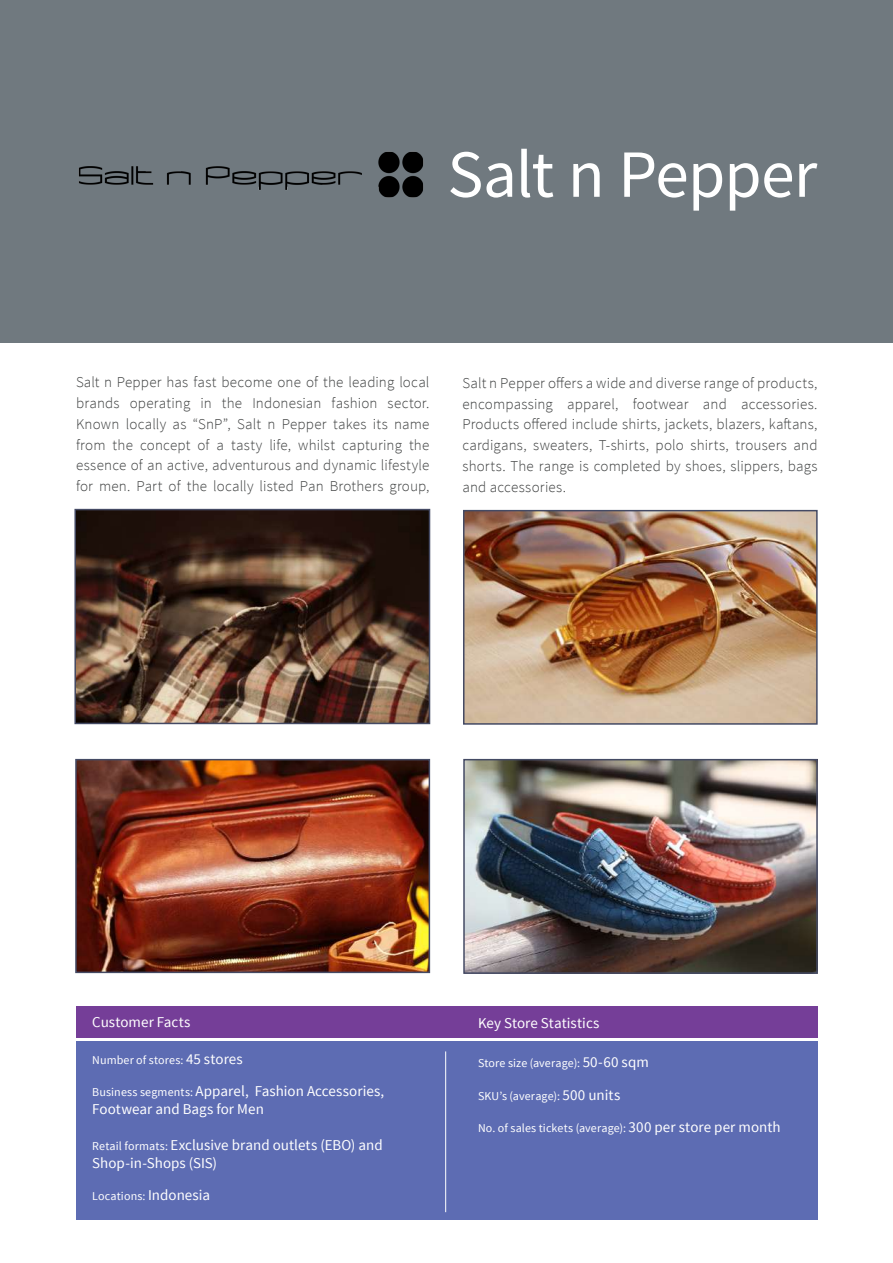
<style>
.page{position:relative;width:893px;height:1263px;background:#fff}
.page>*{position:absolute;margin:0;border:0;box-sizing:border-box;transform-origin:0 0}
.t1{font:67.5px "Source Sans Pro";letter-spacing:-.015em;color:#fff}
.t2{font:300 15px/20.9px "Source Sans Pro";letter-spacing:.01em;color:#3d3f3f;text-align:justify}
.t3{font:15px/18px "Source Sans Pro";color:#fff}
.t4{font:12px "Source Sans Pro";letter-spacing:.01em;color:#fff}
.s1{font-size:15px}
.s2{font-size:12px}
</style>
<div class="page">
<div style="left:76px;top:1041px;width:741px;height:178px;background:#5d6cb3"></div>
<div style="left:76px;top:1007px;width:741px;height:31px;background:#753e98"></div>
<hr style="left:445px;top:1051px;width:1px;height:161px;background:#fff">
<div style="left:0;top:0;width:893px;height:343px;background:#70797f"></div>
<img style="left:79px;top:152px;width:345px;height:46px">
<img style="left:77px;top:512px;width:350px;height:209px">
<div style="left:74px;top:509px;width:356px;height:215px;border:2px solid #444a64"></div>
<img style="left:466px;top:513px;width:349px;height:209px">
<div style="left:463px;top:510px;width:355px;height:215px;border:2px solid #444a64"></div>
<img style="left:78px;top:762px;width:349px;height:208px">
<div style="left:75px;top:759px;width:355px;height:214px;border:2px solid #444a64"></div>
<img style="left:466px;top:762px;width:349px;height:209px">
<div style="left:463px;top:759px;width:355px;height:215px;border:2px solid #444a64"></div>
<h1 class="t1" style="left:448px;top:133px;width:371px">Salt n Pepper</h1>
<p class="t2" style="left:76px;top:372px;width:355px">Salt n Pepper has fast become one of the leading local brands operating in the Indonesian fashion sector.<br>Known locally as “SnP”, Salt n Pepper takes its name from the concept of a tasty life, whilst capturing the essence of an active, adventurous and dynamic lifestyle for men. Part of the locally listed Pan Brothers group,</p>
<p class="t2" style="left:462px;top:372px;width:357px">Salt n Pepper offers a wide and diverse range of products, encompassing apparel, footwear and accessories.<br>Products offered include shirts, jackets, blazers, kaftans, cardigans, sweaters, T-shirts, polo shirts, trousers and shorts. The range is completed by shoes, slippers, bags and accessories.</p>
<p class="t3" style="left:92px;top:1013px;width:100px">Customer Facts</p>
<p class="t4" style="left:92px;top:1052px;width:152px">Number of stores: <span class="s1">45 stores</span></p>
<p class="t3" style="left:92px;top:1082px;width:294px"><span class="s2">Business segments:</span> Apparel, Fashion Accessories,<br>Footwear and Bags for Men</p>
<p class="t3" style="left:92px;top:1136px;width:292px"><span class="s2">Retail formats:</span> Exclusive brand outlets (EBO) and<br>Shop-in-Shops (SIS)</p>
<p class="t4" style="left:92px;top:1189px;width:119px">Locations: <span class="s1">Indonesia</span></p>
<p class="t3" style="left:478px;top:1014px;width:123px">Key Store Statistics</p>
<p class="t4" style="left:478px;top:1056px;width:172px">Store size (average): <span class="s1">50-60 sqm</span></p>
<p class="t4" style="left:478px;top:1088px;width:144px">SKU’s (average): <span class="s1">500 units</span></p>
<p class="t4" style="left:478px;top:1121px;width:304px">No. of sales tickets (average): <span class="s1">300 per store per month</span></p>
</div>
